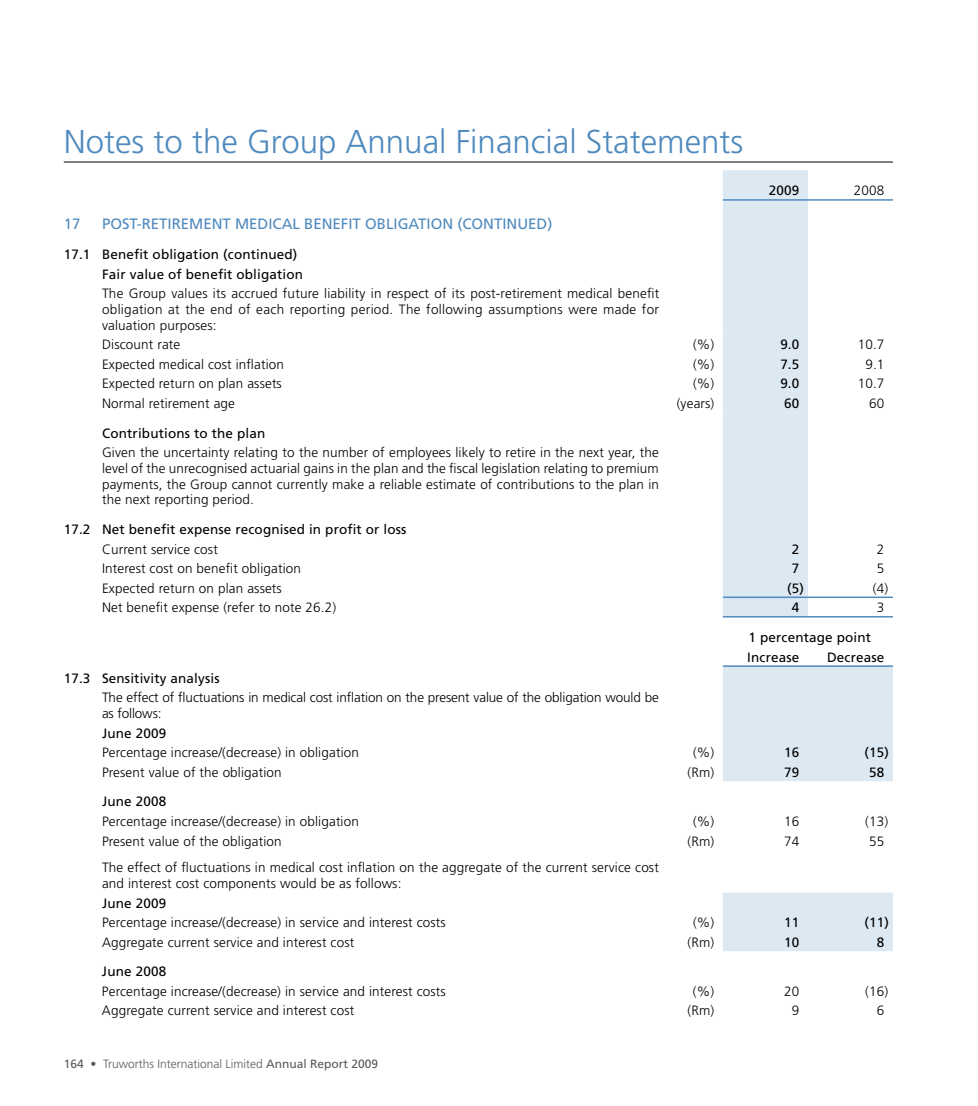
<style>
.page{position:relative;width:978px;height:1106px;background:#fff}
.page>*{position:absolute;margin:0;border:0;box-sizing:border-box;transform-origin:0 0}
.t1{font:300 33px "Frutiger";color:#4f8abe}
.t2{font:15px "Frutiger";color:#4f8abe}
.t3{font:300 13.5px/15.8px "Frutiger";letter-spacing:.01em;color:#000;text-align:justify}
.t4{font:13.5px/19.5px "Frutiger";letter-spacing:.01em;color:#000}
.t5{font:300 13.5px/15.8px "Frutiger";letter-spacing:-.01em;color:#000}
.t6{font:300 12px "Frutiger";color:#58595b}
.s1{font-weight:400}
</style>
<div class="page">
<hr style="left:64px;top:162px;width:829px;height:1px;background:#000">
<svg style="left:723px;top:170px;width:170px;height:781px"></svg>
<svg style="left:723px;top:201px;width:85px;height:711px;fill:#dce8f2"></svg>
<hr style="left:723px;top:199px;width:85px;height:2px;background:#4f8abe">
<hr style="left:808px;top:199px;width:85px;height:2px;background:#4f8abe">
<hr style="left:723px;top:665px;width:85px;height:2px;background:#4f8abe">
<hr style="left:808px;top:665px;width:85px;height:2px;background:#4f8abe">
<hr style="left:723px;top:596px;width:85px;height:2px;background:#4f8abe">
<hr style="left:808px;top:596px;width:85px;height:2px;background:#4f8abe">
<hr style="left:723px;top:616px;width:85px;height:1px;background:#4f8abe">
<hr style="left:808px;top:616px;width:85px;height:1px;background:#4f8abe">
<h1 class="t1" style="left:64px;top:123px;width:681px">Notes to the Group Annual Financial Statements</h1>
<p class="t4" style="left:769px;top:180px;width:32px">2009</p>
<p class="t3" style="left:854px;top:182px;width:32px">2008</p>
<p class="t2" style="left:64px;top:215px;width:18px">17</p>
<p class="t2" style="left:102px;top:215px;width:10px">POST</p>
<p class="t2" style="left:137px;top:215px;width:55px">-RETI REMENT</p>
<p class="t2" style="left:235px;top:215px;width:79px">MEDICALBENEFIT</p>
<p class="t2" style="left:365px;top:215px;width:9px">OBLI</p>
<p class="t2" style="left:398px;top:215px;width:30px">GATION</p>
<p class="t2" style="left:457px;top:215px;width:96px">(continued)</p>
<p class="t4" style="left:102px;top:245px;width:203px;text-indent:-38px">17.1 Benefit obligation (continued)<br>Fair value of benefit obligation</p>
<p class="t3" style="left:102px;top:286px;width:559px">The Group values its accrued future liability in respect of its post-retirement medical benefit obligation at the end of each reporting period. The following assumptions were made for valuation purposes:</p>
<p class="t3" style="left:102px;top:337px;width:80px">Discount rate</p>
<p class="t3" style="left:693px;top:337px;width:23px">(%)</p>
<p class="t4" style="left:780px;top:335px;width:21px">9.0</p>
<p class="t3" style="left:858px;top:337px;width:28px">10.7</p>
<p class="t3" style="left:102px;top:356px;width:184px">Expected medical cost inflation</p>
<p class="t3" style="left:693px;top:356px;width:23px">(%)</p>
<p class="t4" style="left:780px;top:354px;width:21px">7.5</p>
<p class="t3" style="left:865px;top:356px;width:21px">9.1</p>
<p class="t3" style="left:102px;top:376px;width:181px">Expected return on plan assets</p>
<p class="t3" style="left:693px;top:376px;width:23px">(%)</p>
<p class="t4" style="left:780px;top:374px;width:21px">9.0</p>
<p class="t3" style="left:858px;top:376px;width:28px">10.7</p>
<p class="t3" style="left:102px;top:395px;width:134px">Normal retirement age</p>
<p class="t3" style="left:677px;top:395px;width:39px">(years)</p>
<p class="t4" style="left:784px;top:393px;width:17px">60</p>
<p class="t3" style="left:869px;top:395px;width:17px">60</p>
<p class="t4" style="left:102px;top:423px;width:165px">Contributions to the plan</p>
<p class="t3" style="left:102px;top:444px;width:558px">Given the uncertainty relating to the number of employees likely to retire in the next year, the level of the unrecognised actuarial gains in the plan and the fiscal legislation relating to premium payments, the Group cannot currently make a reliable estimate of contributions to the plan in the next reporting period.</p>
<p class="t4" style="left:64px;top:519px;width:344px">17.2 N et benefit expense recognised in profit or loss</p>
<p class="t3" style="left:102px;top:541px;width:117px">Current service cost</p>
<p class="t4" style="left:792px;top:539px;width:9px">2</p>
<p class="t3" style="left:877px;top:541px;width:9px">2</p>
<p class="t3" style="left:102px;top:560px;width:200px">Interest cost on benefit obligation</p>
<p class="t4" style="left:792px;top:558px;width:9px">7</p>
<p class="t3" style="left:877px;top:560px;width:9px">5</p>
<p class="t3" style="left:102px;top:580px;width:181px">Expected return on plan assets</p>
<p class="t4" style="left:787px;top:578px;width:18px">(5)</p>
<p class="t3" style="left:873px;top:580px;width:17px">(4)</p>
<p class="t3" style="left:102px;top:599px;width:236px">Net benefit expense (refer to note 26.2)</p>
<p class="t4" style="left:792px;top:597px;width:9px">4</p>
<p class="t3" style="left:877px;top:599px;width:9px">3</p>
<p class="t4" style="left:747px;top:627px;width:125px">1 percentage point<br>I ncrease</p>
<p class="t4" style="left:827px;top:647px;width:59px">Decrease</p>
<p class="t4" style="left:64px;top:668px;width:157px">17.3 Sensitivity analysis</p>
<p class="t5" style="left:102px;top:690px;width:558px">The effect of fluctuations in medical cost inflation on the present value of the obligation would be as follows:</p>
<p class="t4" style="left:102px;top:723px;width:66px">June 2009</p>
<p class="t3" style="left:102px;top:744px;width:258px">Percentage increase/(decrease) in obligation</p>
<p class="t3" style="left:693px;top:744px;width:23px">(%)</p>
<p class="t4" style="left:784px;top:742px;width:17px">16</p>
<p class="t4" style="left:864px;top:742px;width:26px">(15)</p>
<p class="t3" style="left:102px;top:764px;width:181px">Present value of the obligation</p>
<p class="t3" style="left:688px;top:764px;width:28px">(Rm)</p>
<p class="t4" style="left:784px;top:762px;width:17px">79</p>
<p class="t4" style="left:869px;top:762px;width:17px">58</p>
<p class="t4" style="left:102px;top:792px;width:66px">June 2008</p>
<p class="t3" style="left:102px;top:813px;width:258px">Percentage increase/(decrease) in obligation</p>
<p class="t3" style="left:693px;top:813px;width:23px">(%)</p>
<p class="t3" style="left:784px;top:813px;width:17px">16</p>
<p class="t3" style="left:865px;top:813px;width:24px">(13)</p>
<p class="t3" style="left:102px;top:833px;width:181px">Present value of the obligation</p>
<p class="t3" style="left:688px;top:833px;width:28px">(Rm)</p>
<p class="t3" style="left:784px;top:833px;width:17px">74</p>
<p class="t3" style="left:869px;top:833px;width:17px">55</p>
<p class="t3" style="left:102px;top:859px;width:558px">The effect of fluctuations in medical cost inflation on the aggregate of the current service cost and interest cost components would be as follows:</p>
<p class="t4" style="left:102px;top:893px;width:66px">June 2009</p>
<p class="t3" style="left:102px;top:914px;width:345px">Percentage increase/(decrease) in service and interest costs</p>
<p class="t3" style="left:693px;top:914px;width:23px">(%)</p>
<p class="t4" style="left:784px;top:912px;width:17px">11</p>
<p class="t4" style="left:864px;top:912px;width:26px">(11)</p>
<p class="t3" style="left:102px;top:934px;width:254px">Aggregate current service and interest cost</p>
<p class="t3" style="left:688px;top:934px;width:28px">(Rm)</p>
<p class="t4" style="left:784px;top:932px;width:17px">10</p>
<p class="t4" style="left:877px;top:932px;width:9px">8</p>
<p class="t4" style="left:102px;top:961px;width:66px">June 2008</p>
<p class="t3" style="left:102px;top:983px;width:345px">Percentage increase/(decrease) in service and interest costs</p>
<p class="t3" style="left:693px;top:983px;width:23px">(%)</p>
<p class="t3" style="left:784px;top:983px;width:17px">20</p>
<p class="t3" style="left:865px;top:983px;width:24px">(16)</p>
<p class="t3" style="left:102px;top:1002px;width:254px">Aggregate current service and interest cost</p>
<p class="t3" style="left:688px;top:1002px;width:28px">(Rm)</p>
<p class="t3" style="left:792px;top:1002px;width:9px">9</p>
<p class="t3" style="left:877px;top:1002px;width:9px">6</p>
<p class="t6" style="left:64px;top:1057px;width:316px"><span class="s1">164</span> • Truworths International Limited <span class="s1">Annual Report 2009</span></p>
</div>
